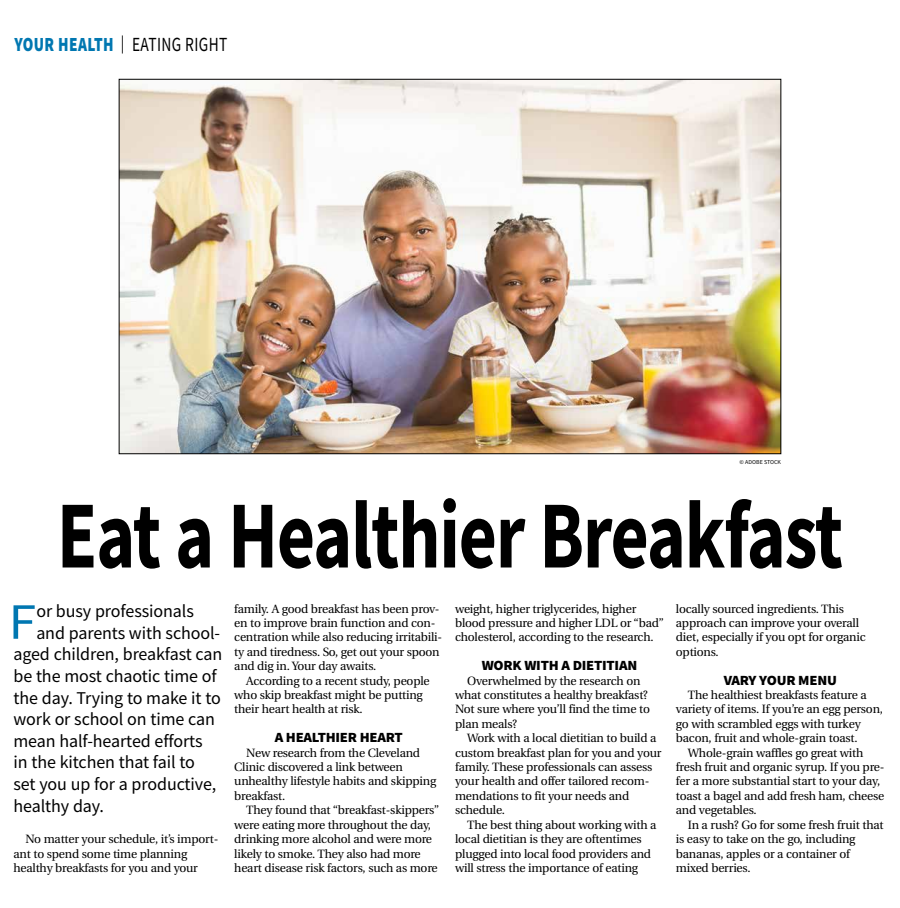
<style>
.page{position:relative;width:900px;height:908px;background:#fff}
.page>*{position:absolute;margin:0;border:0;box-sizing:border-box;transform-origin:0 0}
.t1{font:700 96px "Source Sans Pro";letter-spacing:-.015em;color:#000;scale:.77 1}
.t2{font:50.9px "Source Sans Pro";color:#0077b1;scale:1.1 1}
.t3{font:20px "Source Sans Pro";letter-spacing:.025em;color:#000;scale:.77 1}
.t4{font:18px "Source Sans Pro";letter-spacing:-.005em;color:#000}
.t5{font:900 14px "Source Sans Pro";letter-spacing:-.02em;color:#000;scale:1.05 1}
.t6{font:12px/14.4px "Utopia";letter-spacing:-.015em;color:#000}
.t7{font:6px "Source Sans Pro";color:#000}
.s1{font-weight:900;color:#0077b1}
.s2{font-size:18px}
</style>
<div class="page">
<img style="left:121px;top:81px;width:658px;height:371px">
<h3 class="t3" style="left:14px;top:32px;width:278px"><span class="s1">YOUR HEALTH</span> <span class="s2">|</span> EATING RIGHT</h3>
<p class="t7" style="left:740px;top:457px;width:43px">© ADOBE STOCK</p>
<h1 class="t1" style="left:57px;top:470px;width:1023px">Eat a Healthier Breakfast</h1>
<h2 class="t2" style="left:8px;top:589px;width:27px">F</h2>
<h3 class="t4" style="left:36px;top:599px;width:159px">or busy professionals</h3>
<h3 class="t4" style="left:36px;top:621px;width:185px">and parents with school-</h3>
<h3 class="t4" style="left:13px;top:642px;width:210px">aged children, breakfast can</h3>
<h3 class="t4" style="left:13px;top:664px;width:205px">be the most chaotic time of</h3>
<h3 class="t4" style="left:13px;top:686px;width:209px">the day. Trying to make it to</h3>
<h3 class="t4" style="left:13px;top:707px;width:203px">work or school on time can</h3>
<h3 class="t4" style="left:13px;top:729px;width:191px">mean half-hearted efforts</h3>
<h3 class="t4" style="left:13px;top:750px;width:183px">in the kitchen that fail to</h3>
<h3 class="t4" style="left:13px;top:772px;width:204px">set you up for a productive,</h3>
<h3 class="t4" style="left:13px;top:794px;width:92px">healthy day.</h3>
<p class="t6" style="left:14px;top:831px;width:206px;text-indent:12px">No matter your schedule, it’s import&shy;ant to spend some time planning healthy breakfasts for you and your</p>
<p class="t6" style="left:234px;top:601px;width:209px">family. A good breakfast has been prov&shy;en to improve brain function and con&shy;centration while also reducing irritabili&shy;ty and tiredness. So, get out your spoon and dig in. Your day awaits.</p>
<p class="t6" style="left:234px;top:673px;width:197px;text-indent:12px">According to a recent study, people who skip breakfast might be putting their heart health at risk.</p>
<p class="t5" style="left:275px;top:727px;width:123px">A HEALTHIER HEART</p>
<p class="t6" style="left:234px;top:745px;width:203px;text-indent:12px">New research from the Cleveland<br>Clinic discovered a link between unhealthy lifestyle habits and skipping breakfast.</p>
<p class="t6" style="left:234px;top:803px;width:206px;text-indent:12px">They found that “breakfast-skippers” were eating more throughout the day, drinking more alcohol and were more likely to smoke. They also had more heart disease risk factors, such as more</p>
<p class="t6" style="left:455px;top:601px;width:210px">weight, higher triglycerides, higher blood pressure and higher LDL or “bad” cholesterol, according to the research.</p>
<p class="t5" style="left:482px;top:655px;width:150px">WORK WITH A DIETITIAN</p>
<p class="t6" style="left:455px;top:673px;width:196px;text-indent:12px">Overwhelmed by the research on what constitutes a healthy breakfast?<br>Not sure where you’ll find the time to plan meals?</p>
<p class="t6" style="left:455px;top:731px;width:208px;text-indent:12px">Work with a local dietitian to build a custom breakfast plan for you and your family. These professionals can assess your health and offer tailored recom&shy;mendations to fit your needs and schedule.</p>
<p class="t6" style="left:455px;top:817px;width:203px;text-indent:12px">The best thing about working with a local dietitian is they are oftentimes plugged into local food providers and will stress the importance of eating</p>
<p class="t6" style="left:676px;top:601px;width:191px">locally sourced ingredients. This approach can improve your overall diet, especially if you opt for organic options.</p>
<p class="t5" style="left:724px;top:670px;width:109px">VARY YOUR MENU</p>
<p class="t6" style="left:688px;top:687px;width:180px">The healthiest breakfasts feature a</p>
<p class="t6" style="left:676px;top:702px;width:209px">variety of items. If you’re an egg person,</p>
<p class="t6" style="left:676px;top:716px;width:186px">go with scrambled eggs with turkey</p>
<p class="t6" style="left:676px;top:731px;width:183px">bacon, fruit and whole-grain toast.</p>
<p class="t6" style="left:688px;top:745px;width:177px">Whole-grain waffles go great with</p>
<p class="t6" style="left:676px;top:759px;width:210px">fresh fruit and organic syrup. If you pre-</p>
<p class="t6" style="left:676px;top:774px;width:206px">fer a more substantial start to your day,</p>
<p class="t6" style="left:676px;top:788px;width:210px">toast a bagel and add fresh ham, cheese</p>
<p class="t6" style="left:676px;top:803px;width:82px">and vegetables.</p>
<p class="t6" style="left:688px;top:817px;width:197px">In a rush? Go for some fresh fruit that</p>
<p class="t6" style="left:676px;top:831px;width:181px">is easy to take on the go, including</p>
<p class="t6" style="left:676px;top:846px;width:176px">bananas, apples or a container of</p>
<p class="t6" style="left:676px;top:860px;width:76px">mixed berries.</p>
</div>
